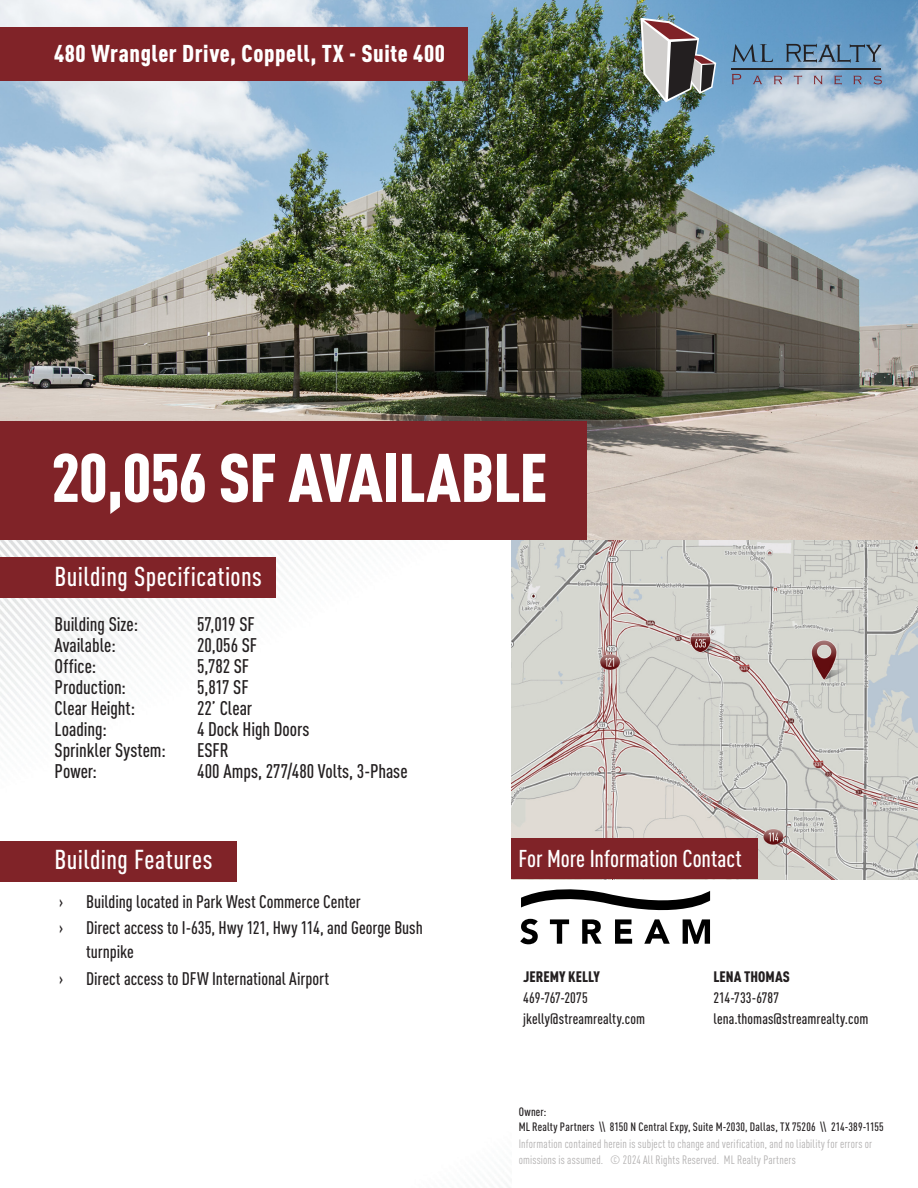
<style>
.page{position:relative;width:918px;height:1188px;background:#fff}
.page>*{position:absolute;margin:0;border:0;box-sizing:border-box;transform-origin:0 0}
.t1{font:900 67.5px "DIN Cond";letter-spacing:-.015em;color:#fff}
.t2{font:500 27px "DIN Cond";letter-spacing:.015em;color:#fff}
.t3{font:900 24px "DIN Cond";letter-spacing:.025em;color:#fff}
.t4{font:500 24px "DIN Cond";letter-spacing:-.005em;color:#fff}
.t5{font:500 19.5px "DIN Cond";color:#231f20}
.t6{font:500 18px/24px "DIN Cond";color:#231f20}
.t7{font:500 15px "DIN Cond";letter-spacing:.005em;color:#231f20}
.t8{font:900 15px "DIN Cond";letter-spacing:.005em;color:#231f20}
.t9{font:12px/16.5px "DIN Cond";letter-spacing:.015em;color:#afadad}
.t10{font:500 12px "DIN Cond";letter-spacing:.02em;color:#231f20}
</style>
<div class="page">
<img style="left:0;top:540px;width:510px;height:648px">
<img style="left:0;top:0;width:918px;height:540px">
<img style="left:511px;top:540px;width:407px;height:339px">
<div style="left:0;top:421px;width:586px;height:119px;background:#802328"></div>
<div style="left:0;top:27px;width:468px;height:54px;background:#802328"></div>
<div style="left:511px;top:839px;width:246px;height:40px;background:#802328"></div>
<div style="left:0;top:558px;width:276px;height:40px;background:#802328"></div>
<div style="left:0;top:841px;width:236px;height:40px;background:#802328"></div>
<svg style="left:731px;top:44px;width:42px;height:18px"></svg>
<svg style="left:786px;top:44px;width:96px;height:19px;background:#6183a0"></svg>
<svg style="left:732px;top:74px;width:9px;height:10px"></svg>
<svg style="left:753px;top:76px;width:9px;height:8px"></svg>
<svg style="left:774px;top:76px;width:8px;height:8px"></svg>
<svg style="left:794px;top:75px;width:8px;height:9px"></svg>
<svg style="left:814px;top:76px;width:9px;height:8px"></svg>
<svg style="left:834px;top:75px;width:8px;height:10px"></svg>
<svg style="left:853px;top:76px;width:9px;height:8px"></svg>
<svg style="left:873px;top:76px;width:9px;height:8px"></svg>
<hr style="left:732px;top:68px;width:149px;height:2px;background:#231f20">
<img style="left:640px;top:18px;width:76px;height:84px">
<svg style="left:520px;top:889px;width:190px;height:55px"></svg>
<p class="t3" style="left:54px;top:38px;width:393px">480 Wrangler Drive, Coppell, TX - Suite 400</p>
<p class="t1" style="left:51px;top:436px;width:498px">20,056 SF AVAILABLE</p>
<p class="t2" style="left:55px;top:560px;width:209px">Building Specifications</p>
<p class="t5" style="left:55px;top:612px;width:85px">Building Size:</p>
<p class="t5" style="left:197px;top:612px;width:59px">57,019 SF</p>
<p class="t5" style="left:55px;top:633px;width:63px">Available:</p>
<p class="t5" style="left:197px;top:633px;width:62px">20,056 SF</p>
<p class="t5" style="left:55px;top:654px;width:43px">Office:</p>
<p class="t5" style="left:197px;top:654px;width:54px">5,782 SF</p>
<p class="t5" style="left:55px;top:675px;width:73px">Production:</p>
<p class="t5" style="left:197px;top:675px;width:53px">5,817 SF</p>
<p class="t5" style="left:55px;top:696px;width:82px">Clear Height:</p>
<p class="t5" style="left:197px;top:696px;width:57px">22’ Clear</p>
<p class="t5" style="left:55px;top:717px;width:54px">Loading:</p>
<p class="t5" style="left:197px;top:717px;width:114px">4 Dock High Doors</p>
<p class="t5" style="left:55px;top:738px;width:113px">Sprinkler System:</p>
<p class="t5" style="left:197px;top:738px;width:33px">ESFR</p>
<p class="t5" style="left:55px;top:759px;width:44px">Power:</p>
<p class="t5" style="left:197px;top:759px;width:212px">400 Amps, 277/480 Volts, 3-Phase</p>
<p class="t2" style="left:55px;top:843px;width:159px">Building Features</p>
<p class="t4" style="left:518px;top:845px;width:225px">For More Information Contact</p>
<p class="t6" style="left:59px;top:890px;width:6px">›</p>
<p class="t6" style="left:86px;top:890px;width:276px">Building located in Park West Commerce Center</p>
<p class="t6" style="left:59px;top:916px;width:6px">›</p>
<p class="t6" style="left:86px;top:916px;width:338px">Direct access to I-635, Hwy 121, Hwy 114, and George Bush turnpike</p>
<p class="t6" style="left:59px;top:966px;width:6px">›</p>
<p class="t6" style="left:86px;top:966px;width:244px">Direct access to DFW International Airport</p>
<p class="t8" style="left:523px;top:967px;width:78px">JEREMY KELLY</p>
<p class="t7" style="left:523px;top:988px;width:66px">469-767-2075</p>
<p class="t7" style="left:523px;top:1009px;width:123px">jkelly@streamrealty.com</p>
<p class="t8" style="left:714px;top:967px;width:78px">LENA THOMAS</p>
<p class="t7" style="left:714px;top:988px;width:67px">214-733-6787</p>
<p class="t7" style="left:714px;top:1009px;width:156px">lena.thomas@streamrealty.com</p>
<p class="t10" style="left:519px;top:1105px;width:29px">Owner:</p>
<p class="t10" style="left:519px;top:1120px;width:367px">ML Realty Partners \\ 8150 N Central Expy, Suite M-2030, Dallas, TX 75206 \\ 214-389-1155</p>
<p class="t9" style="left:519px;top:1135px;width:355px">Information contained herein is subject to change and verification, and no liability for errors or omissions is assumed. © 2024 All Rights Reserved. ML Realty Partners</p>
</div>
